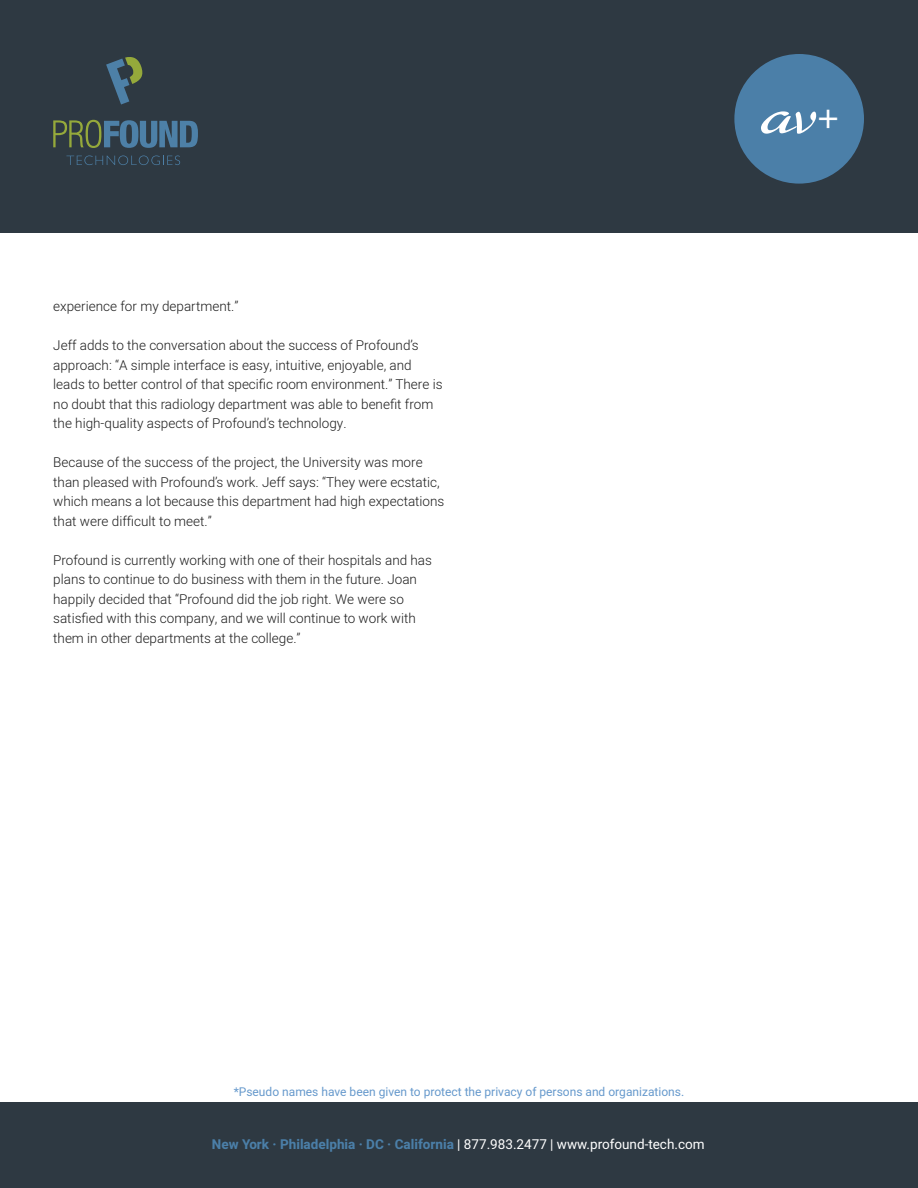
<style>
.page{position:relative;width:918px;height:1188px;background:#fff}
.page>*{position:absolute;margin:0;border:0;box-sizing:border-box;transform-origin:0 0}
.t1{font:63px "Better Heather";color:#fff}
.t2{font:300 13.5px/19.5px "Heebo";color:#1d1d1d}
.t3{font:13.5px "Heebo";color:#fff}
.t4{font:12px "Heebo";color:#69c}
.s1{font-family:"Droid Serif";font-size:42px}
.s2{font-weight:700;color:#4b7fa8}
</style>
<div class="page">
<div style="left:0;top:1103px;width:918px;height:85px;background:#2e3942"></div>
<div style="left:0;top:0;width:918px;height:233px;background:#2e3942"></div>
<svg style="left:106px;top:57px;width:37px;height:48px"></svg>
<svg style="left:66px;top:155px;width:114px;height:10px"></svg>
<svg style="left:53px;top:120px;width:145px;height:28px"></svg>
<div style="left:734px;top:54px;width:130px;height:130px;background:#4b7fa8;border-radius:50%"></div>
<p class="t2" style="left:53px;top:296px;width:187px">experience for my department.”</p>
<p class="t2" style="left:53px;top:335px;width:391px">Jeff adds to the conversation about the success of Profound’s approach: “A simple interface is easy, intuitive, enjoyable, and leads to better control of that specific room environment.” There is no doubt that this radiology department was able to benefit from the high-quality aspects of Profound’s technology.</p>
<p class="t2" style="left:53px;top:452px;width:393px">Because of the success of the project, the University was more than pleased with Profound’s work. Jeff says: “They were ecstatic, which means a lot because this department had high expectations that were difficult to meet.”</p>
<p class="t2" style="left:53px;top:550px;width:380px">Profound is currently working with one of their hospitals and has plans to continue to do business with them in the future. Joan happily decided that “Profound did the job right. We were so satisfied with this company, and we will continue to work with them in other departments at the college.”</p>
<p class="t1" style="left:761px;top:60px;width:81px">av<span class="s1">+</span></p>
<p class="t4" style="left:234px;top:1084px;width:452px">*Pseudo names have been given to protect the privacy of persons and organizations.</p>
<p class="t3" style="left:212px;top:1134px;width:494px"><span class="s2">New York · Philadelphia · DC · California</span> | 877.983.2477 | www.profound-tech.com</p>
</div>
